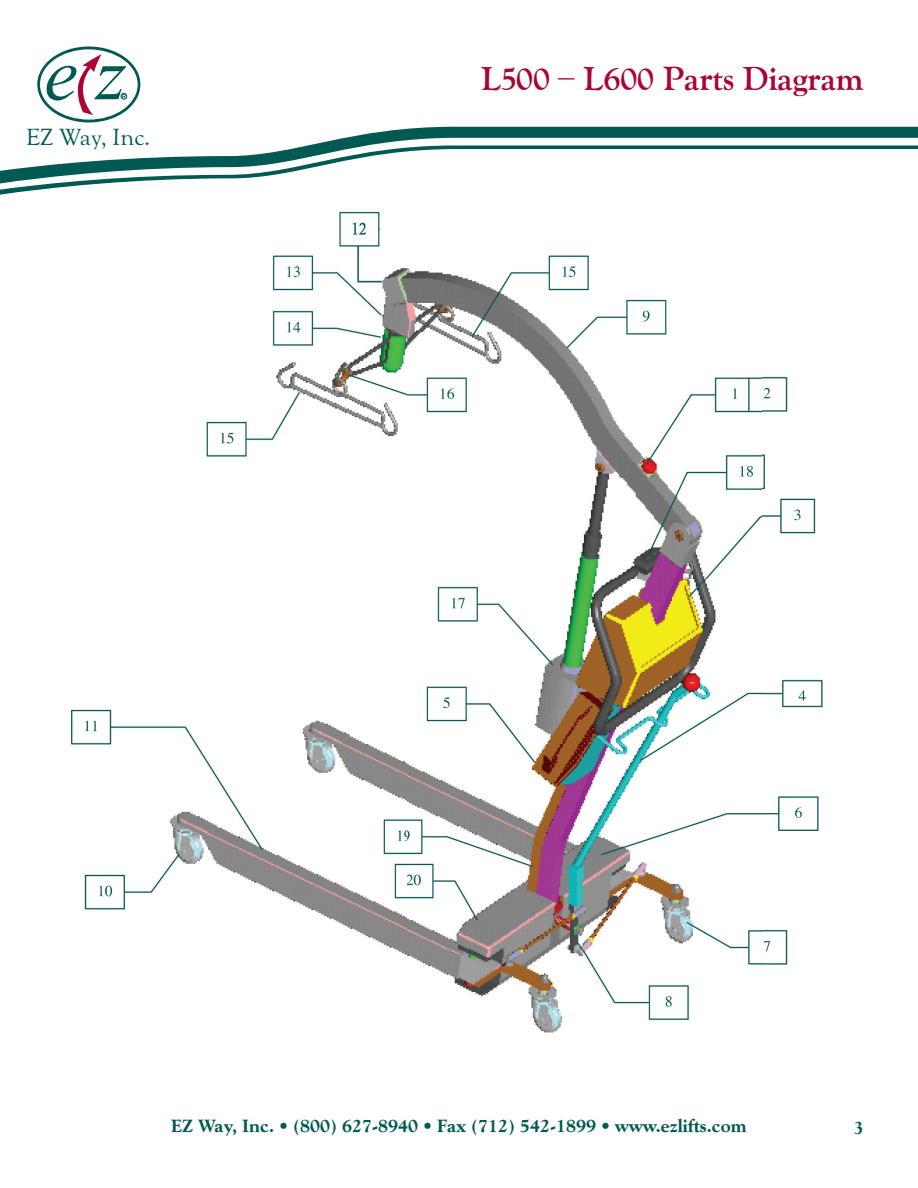
<style>
.page{position:relative;width:918px;height:1188px;background:#fff}
.page>*{position:absolute;margin:0;border:0;box-sizing:border-box;transform-origin:0 0}
.t1{font:700 33px "LTC Goudy Oldstyle Pro";color:#ab0333}
.t2{font:22.95px "LTC Goudy Oldstyle Pro";color:#005953}
.t3{font:800 18px "Goudy";color:#005953}
</style>
<div class="page">
<svg style="left:37px;top:47px;width:103px;height:75px"></svg>
<svg style="left:305px;top:126px;width:613px;height:20px"></svg>
<svg style="left:0;top:146px;width:918px;height:49px"></svg>
<img style="left:71px;top:211px;width:752px;height:822px">
<p class="t2" style="left:26px;top:124px;width:125px">EZ Way, Inc.</p>
<h1 class="t1" style="left:480px;top:59px;width:385px">L500 – L600 Parts Diagram</h1>
<p class="t3" style="left:171px;top:1115px;width:577px">EZ Way, Inc . • (800) 627-8940 • Fax (712) 542-1899 • www .ezlifts .com</p>
<p class="t3" style="left:854px;top:1117px;width:12px">3</p>
</div>
